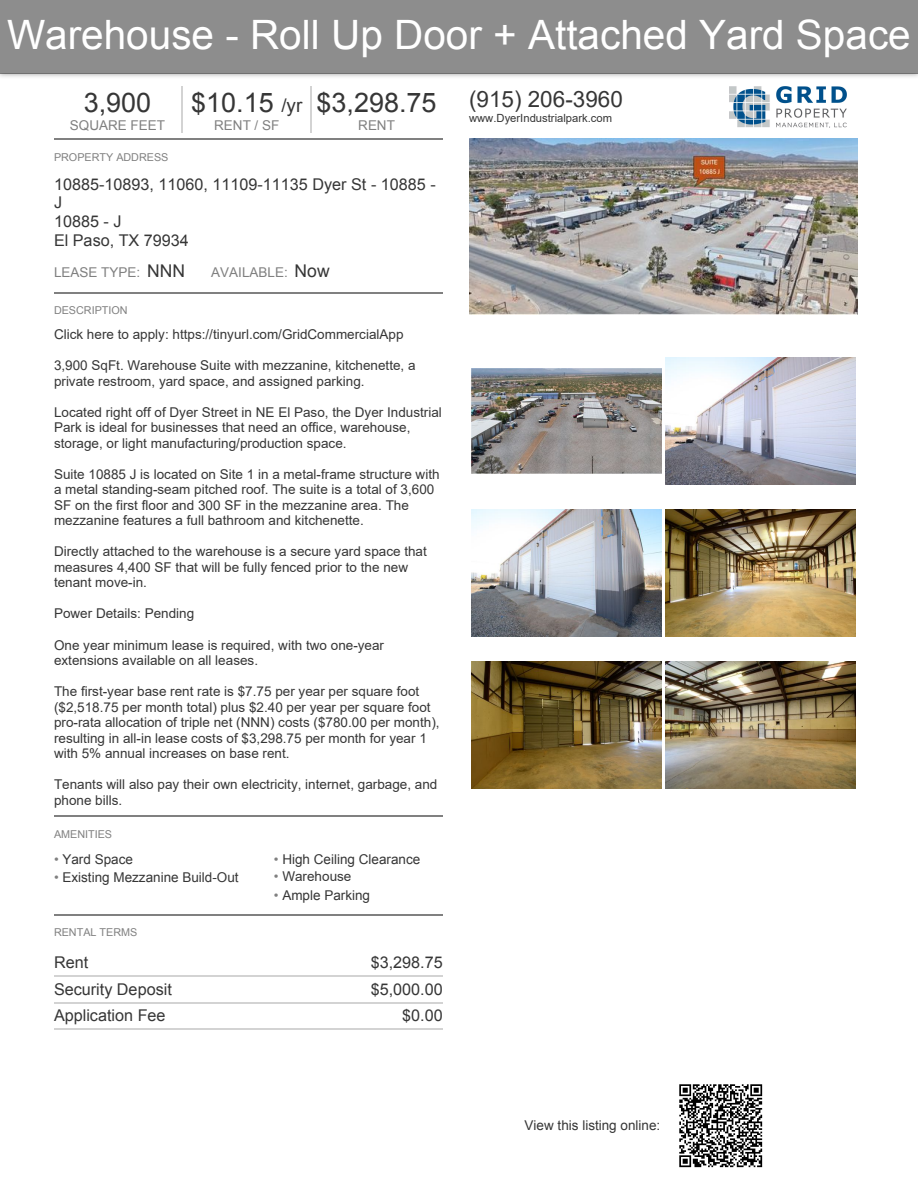
<style>
.page{position:relative;width:918px;height:1188px;background:#fff}
.page>*{position:absolute;margin:0;border:0;box-sizing:border-box;transform-origin:0 0}
.t1{font:40.5px "Arial";color:#fff}
.t2{font:27px "Arial";color:#363636}
.t3{font:22.5px "Arial";color:#363636}
.t4{font:16.2px/18.6px "Arial";color:#363636}
.t5{font:13.5px/15.5px "Arial";color:#363636}
.t6{font:13.5px "Arial";color:#808080}
.t7{font:11.25px "Arial";color:#363636}
.t8{font:10.8px "Arial";color:#808080}
.s1{font-size:18.9px}
.s2{font-size:17.55px;color:#363636}
.s3{color:#808080}
</style>
<div class="page">
<div style="left:0;top:0;width:918px;height:73px;background:#8d8d8d"></div>
<hr style="left:181px;top:87px;width:1px;height:46px;background:#d3d3d3">
<hr style="left:310px;top:87px;width:2px;height:46px;background:#d3d3d3">
<img style="left:729px;top:87px;width:117px;height:41px">
<hr style="left:54px;top:139px;width:389px;height:1px;background:#808080">
<hr style="left:54px;top:292px;width:389px;height:1px;background:#808080">
<hr style="left:54px;top:816px;width:389px;height:1px;background:#808080">
<hr style="left:54px;top:914px;width:389px;height:1px;background:#808080">
<hr style="left:54px;top:976px;width:389px;height:1px;background:#d3d3d3">
<hr style="left:54px;top:1002px;width:389px;height:1px;background:#d3d3d3">
<hr style="left:54px;top:1029px;width:389px;height:1px;background:#d3d3d3">
<img style="left:469px;top:139px;width:389px;height:176px">
<img style="left:471px;top:368px;width:191px;height:106px">
<img style="left:665px;top:358px;width:191px;height:126px">
<img style="left:471px;top:509px;width:191px;height:127px">
<img style="left:665px;top:509px;width:191px;height:127px">
<img style="left:471px;top:661px;width:191px;height:127px">
<img style="left:665px;top:661px;width:191px;height:127px">
<img style="left:679px;top:1084px;width:84px;height:84px">
<h1 class="t1" style="left:7px;top:12px;width:905px">Warehouse - Roll Up Door + Attached Yard Space</h1>
<h2 class="t2" style="left:84px;top:87px;width:69px">3,900</h2>
<p class="t6" style="left:70px;top:118px;width:97px">SQUARE FEET</p>
<h2 class="t2" style="left:191px;top:87px;width:113px">$10.15 <span class="s1">/yr</span></h2>
<p class="t6" style="left:214px;top:118px;width:67px">RENT / SF</p>
<h2 class="t2" style="left:317px;top:87px;width:122px">$3,298.75</h2>
<p class="t6" style="left:358px;top:118px;width:38px">RENT</p>
<h3 class="t3" style="left:469px;top:84px;width:155px">(915) 206-3960</h3>
<p class="t7" style="left:469px;top:110px;width:145px">www.DyerIndustrialpark.com</p>
<p class="t8" style="left:54px;top:151px;width:116px">PROPERTY ADDRESS</p>
<p class="t4" style="left:54px;top:175px;width:383px">10885-10893, 11060, 11109-11135 Dyer St - 10885 -<br>J<br>10885 - J<br>El Paso, TX 79934</p>
<p class="t6" style="left:54px;top:265px;width:133px">LEASE TYPE: <span class="s2">NNN</span></p>
<p class="t6" style="left:211px;top:265px;width:120px">AVAILABLE: <span class="s2">Now</span></p>
<p class="t8" style="left:54px;top:305px;width:75px">DESCRIPTION</p>
<p class="t5" style="left:54px;top:327px;width:351px">Click here to apply: https://tinyurl.com/GridCommercialApp</p>
<p class="t5" style="left:54px;top:358px;width:363px">3,900 SqFt. Warehouse Suite with mezzanine, kitchenette, a private restroom, yard space, and assigned parking.</p>
<p class="t5" style="left:54px;top:404px;width:389px">Located right off of Dyer Street in NE El Paso, the Dyer Industrial<br>Park is ideal for businesses that need an office, warehouse, storage, or light manufacturing/production space.</p>
<p class="t5" style="left:54px;top:466px;width:387px">Suite 10885 J is located on Site 1 in a metal-frame structure with a metal standing-seam pitched roof. The suite is a total of 3,600<br>SF on the first floor and 300 SF in the mezzanine area. The mezzanine features a full bathroom and kitchenette.</p>
<p class="t5" style="left:54px;top:544px;width:374px">Directly attached to the warehouse is a secure yard space that measures 4,400 SF that will be fully fenced prior to the new tenant move-in.</p>
<p class="t5" style="left:54px;top:606px;width:142px">Power Details: Pending</p>
<p class="t5" style="left:54px;top:637px;width:332px">One year minimum lease is required, with two one-year extensions available on all leases.</p>
<p class="t5" style="left:54px;top:684px;width:387px">The first-year base rent rate is $7.75 per year per square foot ($2,518.75 per month total) plus $2.40 per year per square foot pro-rata allocation of triple net (NNN) costs ($780.00 per month), resulting in all-in lease costs of $3,298.75 per month for year 1 with 5% annual increases on base rent.</p>
<p class="t5" style="left:54px;top:777px;width:385px">Tenants will also pay their own electricity, internet, garbage, and phone bills.</p>
<p class="t8" style="left:54px;top:828px;width:60px">AMENITIES</p>
<p class="t5" style="left:54px;top:852px;width:80px"><span class="s3">•</span> Yard Space</p>
<p class="t5" style="left:54px;top:870px;width:186px"><span class="s3">•</span> Existing Mezzanine Build-Out</p>
<p class="t5" style="left:274px;top:852px;width:148px"><span class="s3">•</span> High Ceiling Clearance</p>
<p class="t5" style="left:274px;top:868px;width:79px"><span class="s3">•</span> Warehouse</p>
<p class="t5" style="left:274px;top:887px;width:98px"><span class="s3">•</span> Ample Parking</p>
<p class="t8" style="left:54px;top:927px;width:85px">RENTAL TERMS</p>
<p class="t4" style="left:54px;top:954px;width:36px">Rent</p>
<p class="t4" style="left:371px;top:954px;width:74px">$3,298.75</p>
<p class="t4" style="left:54px;top:980px;width:119px">Security Deposit</p>
<p class="t4" style="left:371px;top:980px;width:74px">$5,000.00</p>
<p class="t4" style="left:54px;top:1007px;width:113px">Application Fee</p>
<p class="t4" style="left:402px;top:1007px;width:42px">$0.00</p>
<p class="t5" style="left:525px;top:1117px;width:137px">View this listing online:</p>
</div>
